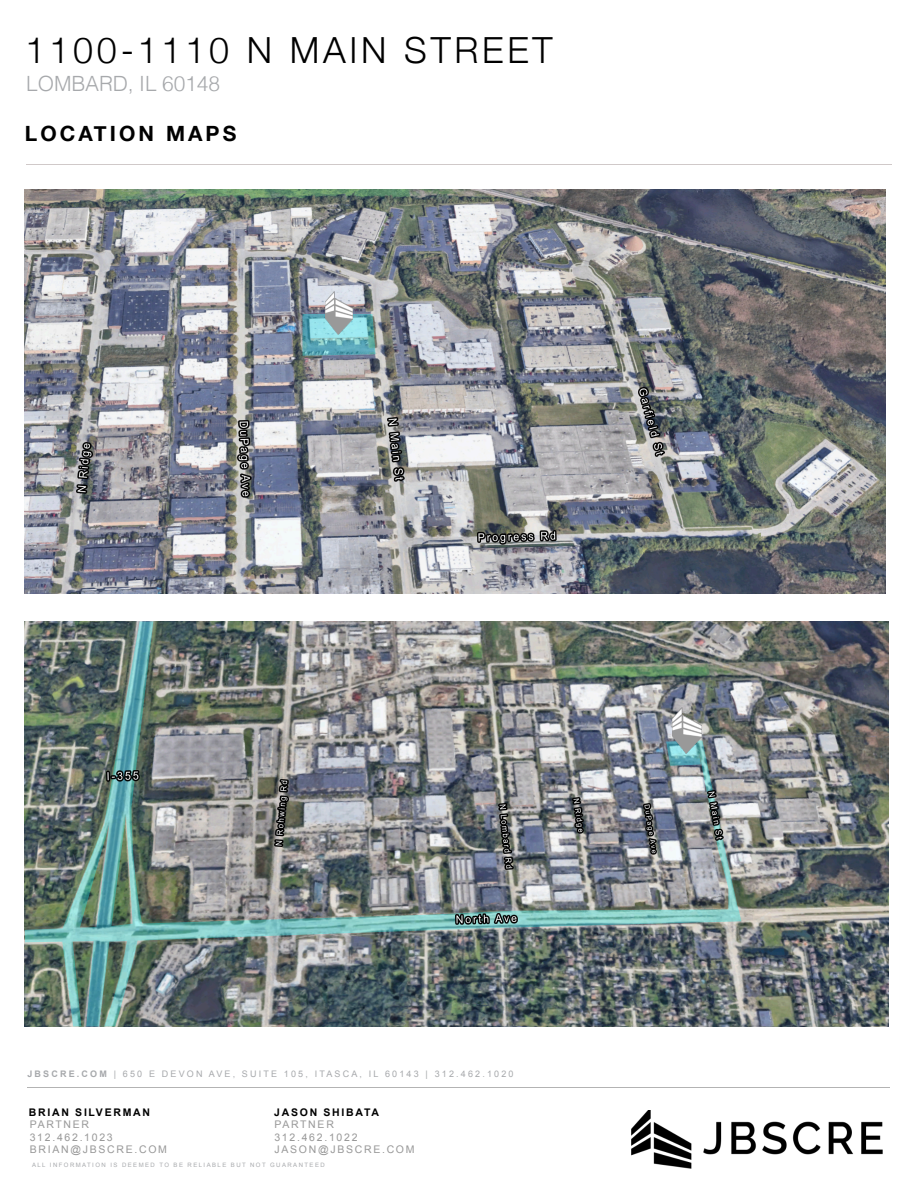
<style>
.page{position:relative;width:918px;height:1188px;background:#fff}
.page>*{position:absolute;margin:0;border:0;box-sizing:border-box;transform-origin:0 0}
.t1{font:300 36px "Helvetica Neue";letter-spacing:.105em;color:#000}
.t2{font:300 21px "Helvetica";letter-spacing:-.005em;color:#a7a9ac}
.t3{font:700 21px "Helvetica Neue";letter-spacing:.145em;color:#000}
.t4{font:10.5px "Arial";letter-spacing:.165em;color:#989898}
.t5{font:700 10.5px "Arial";letter-spacing:.165em;color:#000}
.t6{font:9px "Arial";letter-spacing:.24em;color:#a7a9ac}
.t7{font:700 9px "Arial";letter-spacing:.24em;color:#a7a9ac}
.t8{font:6px "Arial";letter-spacing:.24em;color:#a7a9ac}
</style>
<div class="page">
<img style="left:25px;top:189px;width:861px;height:405px">
<img style="left:742px;top:621px;width:146px;height:405px">
<hr style="left:26px;top:164px;width:866px;height:1px;background:#d0c9c9">
<img style="left:478px;top:530px;width:79px;height:14px">
<img style="left:638px;top:387px;width:27px;height:70px">
<img style="left:388px;top:418px;width:16px;height:64px">
<img style="left:238px;top:421px;width:13px;height:77px">
<img style="left:76px;top:443px;width:16px;height:51px">
<svg style="left:303px;top:314px;width:73px;height:42px;background:#6fb5bf"></svg>
<img style="left:326px;top:291px;width:27px;height:44px">
<img style="left:25px;top:621px;width:717px;height:405px">
<img style="left:673px;top:707px;width:28px;height:46px">
<img style="left:106px;top:770px;width:33px;height:11px">
<img style="left:455px;top:913px;width:63px;height:12px">
<img style="left:707px;top:791px;width:17px;height:50px">
<hr style="left:28px;top:1087px;width:862px;height:1px;background:#b3b3b3">
<img style="left:631px;top:1111px;width:252px;height:57px">
<p class="t1" style="left:26px;top:28px;width:528px">1100-1110 N MAIN STREET</p>
<p class="t2" style="left:26px;top:76px;width:195px">LOMBARD, IL 60148</p>
<p class="t3" style="left:25px;top:121px;width:213px">LOCATION MAPS</p>
<p class="t7" style="left:27px;top:1070px;width:81px">JBSCRE.COM</p>
<p class="t6" style="left:114px;top:1070px;width:401px">| 650 E DEVON AVE, SUITE 105, ITASCA, IL 60143 | 312.462.1020</p>
<p class="t5" style="left:29px;top:1108px;width:123px">BRIAN SILVERMAN</p>
<p class="t4" style="left:30px;top:1121px;width:61px">PARTNER</p>
<p class="t4" style="left:30px;top:1133px;width:85px">312.462.1023</p>
<p class="t4" style="left:30px;top:1145px;width:139px">BRIAN@JBSCRE.COM</p>
<p class="t5" style="left:274px;top:1108px;width:106px">JASON SHIBATA</p>
<p class="t4" style="left:274px;top:1121px;width:61px">PARTNER</p>
<p class="t4" style="left:274px;top:1133px;width:85px">312.462.1022</p>
<p class="t4" style="left:274px;top:1145px;width:142px">JASON@JBSCRE.COM</p>
<p class="t8" style="left:32px;top:1163px;width:294px">ALL INFORMATION IS DEEMED TO BE RELIABLE BUT NOT GUARANTEED</p>
</div>
